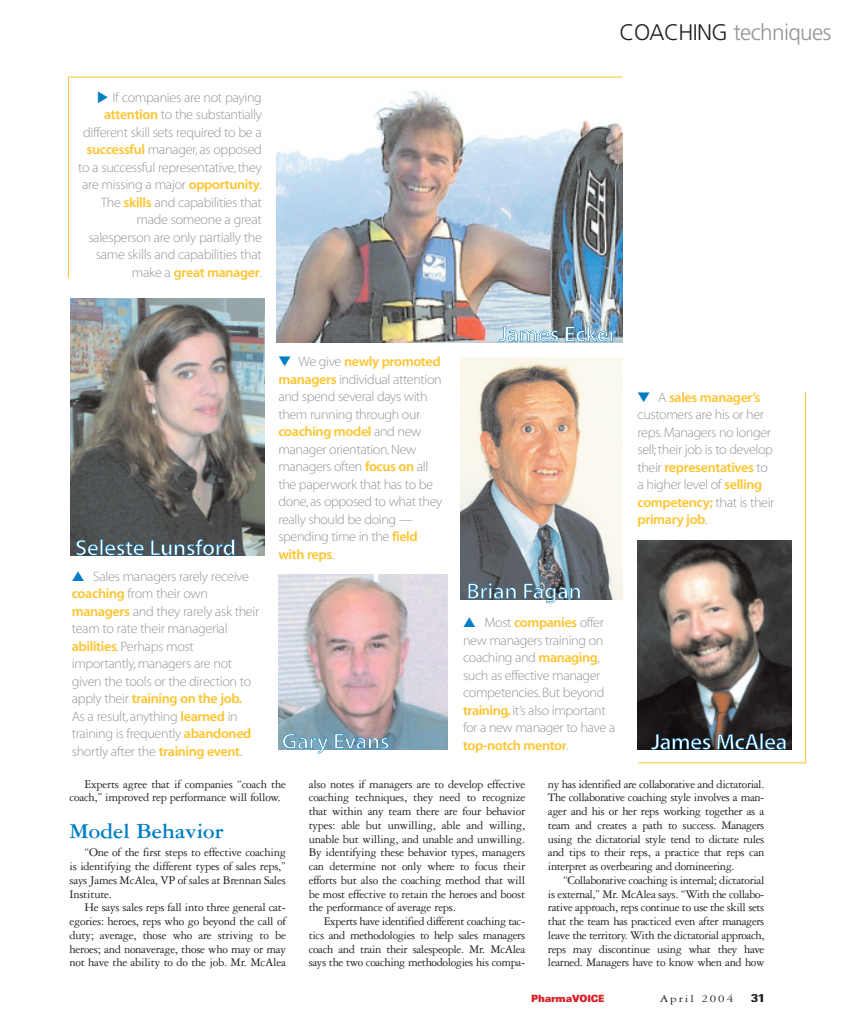
<style>
.page{position:relative;width:855px;height:1035px;background:#fff}
.page>*{position:absolute;margin:0;border:0;box-sizing:border-box;transform-origin:0 0}
.t1{font:300 22.5px "Frutiger";letter-spacing:-.03em;color:#939598}
.t2{font:700 22.5px "Garamond Three";color:#007ec5}
.t3{font:13.75px/17.5px "Myriad MM 215 600";letter-spacing:-.025em;color:#939598}
.t4{font:13.75px/17.5px "Myriad MM 565 600";letter-spacing:-.025em;color:#fec42f}
.t5{font:12.5px/13.8px "Garamond Three";letter-spacing:-.02em;color:#231f20;text-align:justify}
.t6{font:11.25px "Garamond Three";letter-spacing:.15em;color:#231f20;scale:1.15 1}
.t7{font:700 condensed 11.25px "Univers";color:#231f20;scale:1.4 1}
.t8{font:900 expanded 10px "Univers";letter-spacing:-.015em;color:#da2128;scale:.75 1}
.s1{font-family:"Myriad MM 565 600";color:#fec42f}
.s2{font-family:"Myriad MM 215 600";color:#939598}
.s3{color:#231f20}
.s4{color:#007ec5}
</style>
<div class="page">
<img style="left:276px;top:91px;width:347px;height:251px">
<img style="left:71px;top:298px;width:193px;height:258px">
<img style="left:460px;top:357px;width:163px;height:242px">
<img style="left:278px;top:574px;width:170px;height:176px">
<img style="left:637px;top:541px;width:155px;height:209px">
<hr style="left:68px;top:77px;width:1px;height:201px;background:#fec42f">
<hr style="left:69px;top:77px;width:553px;height:1px;background:#fec42f">
<hr style="left:805px;top:392px;width:1px;height:371px;background:#fec42f">
<hr style="left:638px;top:763px;width:168px;height:1px;background:#fec42f">
<svg style="left:499px;top:326px;width:117px;height:16px;background:#9ebfd1"></svg>
<svg style="left:76px;top:539px;width:159px;height:17px;background:#647984"></svg>
<svg style="left:283px;top:734px;width:106px;height:20px"></svg>
<svg style="left:468px;top:583px;width:112px;height:20px"></svg>
<svg style="left:651px;top:733px;width:135px;height:17px;background:#495963"></svg>
<p class="t3" style="left:78px;top:89px;width:185px;text-align:right">If companies are not paying <span class="s1">attention</span> to the substantially different skill sets required to be a <span class="s1">successful</span> manager, as opposed to a successful representative, they are missing a major <span class="s1">opportunity</span>.<br>The <span class="s1">skills</span> and capabilities that made someone a great salesperson are only partially the same skills and capabilities that</p>
<p class="t4" style="left:132px;top:264px;width:132px"><span class="s2">make a</span> great manager<span class="s2">.</span></p>
<h1 class="t1" style="left:620px;top:23px;width:213px"><span class="s3">COACHING</span> techniques</h1>
<p class="t3" style="left:72px;top:568px;width:189px"><span class="s4">▲</span> Sales managers rarely receive <span class="s1">coaching</span> from their own <span class="s1">managers</span> and they rarely ask their team to rate their managerial <span class="s1">abilities</span>. Perhaps most importantly, managers are not given the tools or the direction to</p>
<p class="t4" style="left:72px;top:691px;width:172px"><span class="s2">apply their</span> training on the job.</p>
<p class="t3" style="left:72px;top:708px;width:181px">As a result, anything <span class="s1">learned</span> in training is frequently <span class="s1">abandoned </span>shortly after the <span class="s1">training event</span>.</p>
<p class="t4" style="left:278px;top:354px;width:164px"><span class="s4">▼</span> <span class="s2">We give</span> newly promoted</p>
<p class="t3" style="left:278px;top:371px;width:165px"><span class="s1">managers</span> individual attention and spend several days with them running through our</p>
<p class="t4" style="left:278px;top:424px;width:145px">coaching model <span class="s2">and new</span></p>
<p class="t3" style="left:278px;top:441px;width:166px">manager orientation.New managers often <span class="s1">focus on</span> all the paperwork that has to be done,as opposed to what they really should be doing — spending time in the <span class="s1">field</span></p>
<p class="t4" style="left:278px;top:546px;width:58px">with reps<span class="s2">.</span></p>
<p class="t3" style="left:463px;top:615px;width:154px"><span class="s4">▲</span> Most <span class="s1">companies</span> offer new managers training on coaching and <span class="s1">managing</span>, such as effective manager competencies.But beyond <span class="s1">training,</span>it’s also important for a new manager to have a</p>
<p class="t4" style="left:463px;top:737px;width:107px">top-notch mentor<span class="s2">.</span></p>
<p class="t4" style="left:638px;top:390px;width:124px"><span class="s4">▼</span> <span class="s2">A</span> sales manager’s</p>
<p class="t3" style="left:638px;top:407px;width:137px">customers are his or her reps.Managers no longer sell;their job is to develop</p>
<p class="t4" style="left:638px;top:460px;width:132px"><span class="s2">their</span> representatives <span class="s2">to</span></p>
<p class="t3" style="left:638px;top:477px;width:126px">a higher level of <span class="s1">selling</span></p>
<p class="t4" style="left:638px;top:495px;width:138px">competency; <span class="s2">that is their </span>primary job<span class="s2">.</span></p>
<p class="t5" style="left:69px;top:778px;width:218px;text-indent:15px">Experts agree that if companies “coach the coach,” improved rep performance will follow.</p>
<h1 class="t2" style="left:69px;top:823px;width:156px">Model Behavior</h1>
<p class="t5" style="left:69px;top:847px;width:218px;text-indent:15px">“One of the first steps to effective coaching is identifying the different types of sales reps,” says James McAlea, VP of sales at Brennan Sales Institute.</p>
<p class="t5" style="left:69px;top:902px;width:218px;text-indent:15px">He says sales reps fall into three general cat&shy;egories: heroes, reps who go beyond the call of duty; average, those who are striving to be heroes; and nonaverage, those who may or may not have the ability to do the job. Mr. McAlea</p>
<p class="t5" style="left:309px;top:778px;width:218px">also notes if managers are to develop effective coaching techniques, they need to recognize that within any team there are four behavior types: able but unwilling, able and willing, unable but willing, and unable and unwilling.<br>By identifying these behavior types, managers can determine not only where to focus their efforts but also the coaching method that will be most effective to retain the heroes and boost the performance of average reps.</p>
<p class="t5" style="left:309px;top:915px;width:218px;text-indent:15px">Experts have identified different coaching tac&shy;tics and methodologies to help sales managers coach and train their salespeople. Mr. McAlea says the two coaching methodologies his compa-</p>
<p class="t5" style="left:548px;top:778px;width:218px">ny has identified are collaborative and dictatorial.<br>The collaborative coaching style involves a man&shy;ager and his or her reps working together as a team and creates a path to success. Managers using the dictatorial style tend to dictate rules and tips to their reps, a practice that reps can interpret as overbearing and domineering.</p>
<p class="t5" style="left:548px;top:874px;width:218px;text-indent:15px">“Collaborative coaching is internal; dictatorial is external,” Mr. McAlea says. “With the collabo&shy;rative approach, reps continue to use the skill sets that the team has practiced even after managers leave the territory. With the dictatorial approach, reps may discontinue using what they have learned. Managers have to know when and how</p>
<p class="t8" style="left:531px;top:995px;width:99px">PharmaVOICE</p>
<p class="t6" style="left:660px;top:994px;width:65px">April 2004</p>
<p class="t7" style="left:751px;top:994px;width:11px">31</p>
</div>
